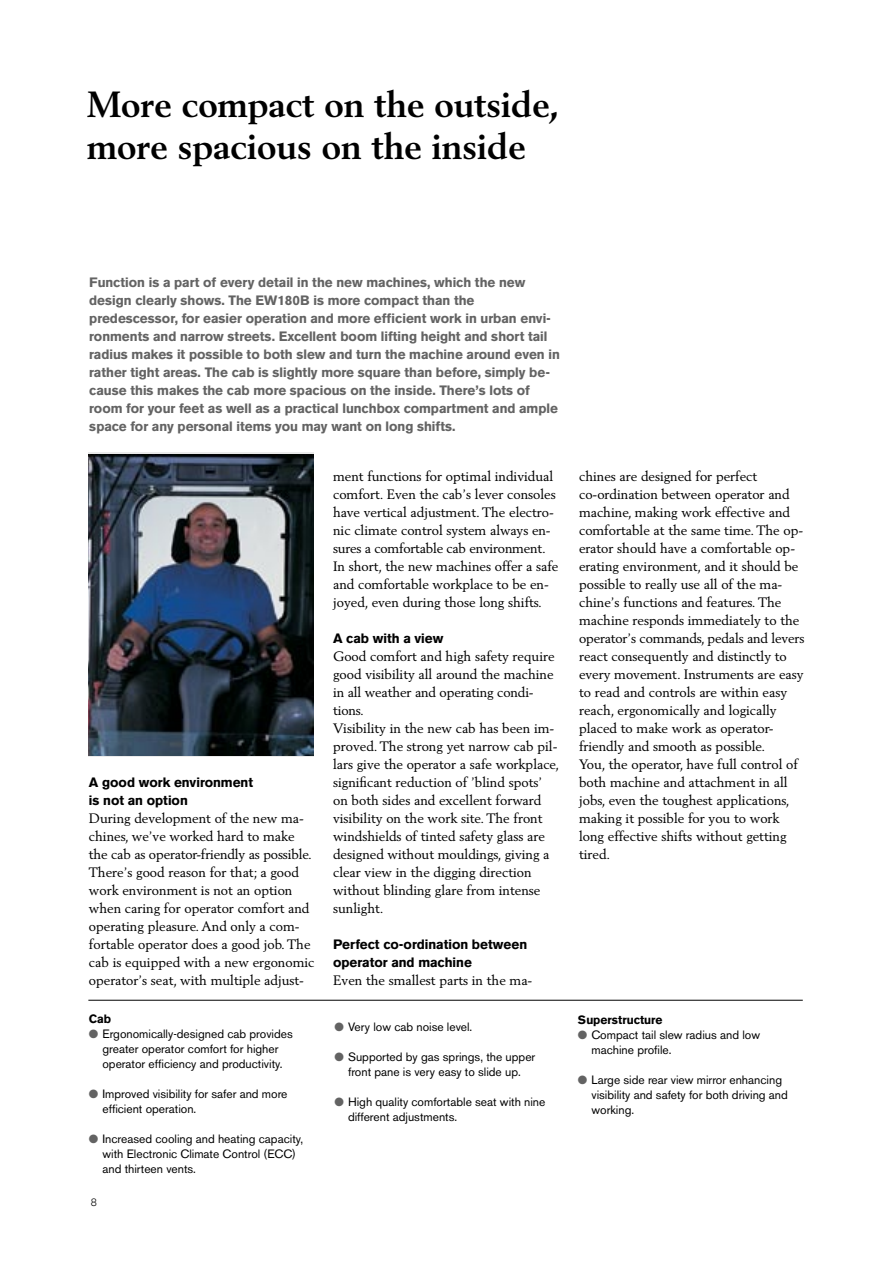
<style>
.page{position:relative;width:893px;height:1263px;background:#fff}
.page>*{position:absolute;margin:0;border:0;box-sizing:border-box;transform-origin:0 0}
.Rubrik{font:700 36px/42px "Volvo Serif";color:#000}
.Brödtext_A{font:13.5px/18px "Volvo Serif Roman";color:#000}
.Ingress_A{font:700 13.5px/18px "Volvo Sans";color:#636363}
.Underrubrik{font:700 13.5px/18px "Volvo Sans";color:#000}
.Benefits_brödtext{font:12px/15px "Volvo Sans";color:#000}
.Benefits_rubrik{font:700 12px "Volvo Sans";color:#000}
.t1{font:300 10.5px "Volvo Sans";color:#000}
.s1{color:#636363}
</style>
<div class="page">
<img style="left:88px;top:454px;width:225px;height:301px">
<hr style="left:88px;top:1000px;width:715px;height:1px;background:#000">
<p class="Rubrik" style="left:87px;top:83px;width:473px">More compact on the outside, more spacious on the inside</p>
<p class="Ingress_A" style="left:89px;top:274px;width:438px">Function is a part of every detail in the new machines, which the new</p>
<p class="Ingress_A" style="left:89px;top:292px;width:472px">design clearly shows. The EW180B is more compact than the predescessor, for easier operation and more efficient work in urban envi&shy;ronments and narrow streets. Excellent boom lifting height and short tail radius makes it possible to both slew and turn the machine around even in rather tight areas. The cab is slightly more square than before, simply be&shy;cause this makes the cab more spacious on the inside. There’s lots of room for your feet as well as a practical lunchbox compartment and ample space for any personal items you may want on long shifts.</p>
<p class="Underrubrik" style="left:89px;top:773px;width:166px">A good work environment is not an option</p>
<p class="Brödtext_A" style="left:89px;top:809px;width:227px">During development of the new ma&shy;chines, we’ve worked hard to make the cab as operator-friendly as possible.<br>There’s good reason for that; a good work environment is not an option when caring for operator comfort and operating pleasure. And only a com&shy;fortable operator does a good job. The cab is equipped with a new ergonomic operator’s seat, with multiple adjust-</p>
<p class="Benefits_rubrik" style="left:89px;top:1012px;width:24px">Cab</p>
<p class="Benefits_brödtext" style="left:89px;top:1026px;width:205px"><span class="s1">●</span> Ergonomically-designed cab provides</p>
<p class="Benefits_brödtext" style="left:102px;top:1041px;width:178px">greater operator comfort for higher</p>
<p class="Benefits_brödtext" style="left:102px;top:1056px;width:182px">operator efficiency and productivity.</p>
<p class="Benefits_brödtext" style="left:89px;top:1086px;width:200px"><span class="s1">●</span> Improved visibility for safer and more</p>
<p class="Benefits_brödtext" style="left:102px;top:1101px;width:95px">efficient operation.</p>
<p class="Benefits_brödtext" style="left:89px;top:1131px;width:216px"><span class="s1">●</span> Increased cooling and heating capacity,</p>
<p class="Benefits_brödtext" style="left:102px;top:1146px;width:195px">with Electronic Climate Control (ECC) and thirteen vents.</p>
<p class="t1" style="left:91px;top:1196px;width:8px">8</p>
<p class="Brödtext_A" style="left:333px;top:467px;width:224px">ment functions for optimal individual comfort. Even the cab’s lever consoles have vertical adjustment. The electro&shy;nic climate control system always en&shy;sures a comfortable cab environment.</p>
<p class="Brödtext_A" style="left:333px;top:557px;width:227px">In short, the new machines offer a safe and comfortable workplace to be en&shy;joyed, even during those long shifts.</p>
<p class="Underrubrik" style="left:333px;top:629px;width:112px">A cab with a view</p>
<p class="Brödtext_A" style="left:333px;top:647px;width:223px">Good comfort and high safety require good visibility all around the machine in all weather and operating condi&shy;tions.</p>
<p class="Brödtext_A" style="left:333px;top:719px;width:228px">Visibility in the new cab has been im&shy;proved. The strong yet narrow cab pil&shy;lars give the operator a safe workplace, significant reduction of ’blind spots’ on both sides and excellent forward visibility on the work site. The front windshields of tinted safety glass are designed without mouldings, giving a clear view in the digging direction without blinding glare from intense sunlight.</p>
<p class="Underrubrik" style="left:333px;top:935px;width:196px">Perfect co-ordination between operator and machine</p>
<p class="Brödtext_A" style="left:333px;top:971px;width:201px">Even the smallest parts in the ma-</p>
<p class="Benefits_brödtext" style="left:334px;top:1019px;width:139px"><span class="s1">●</span> Very low cab noise level.</p>
<p class="Benefits_brödtext" style="left:334px;top:1049px;width:202px;text-align:center"><span class="s1">●</span> Supported by gas springs, the upper front pane is very easy to slide up.</p>
<p class="Benefits_brödtext" style="left:348px;top:1094px;width:199px;text-indent:-14px"><span class="s1">●</span> High quality comfortable seat with nine different adjustments.</p>
<p class="Brödtext_A" style="left:579px;top:467px;width:180px">chines are designed for perfect</p>
<p class="Brödtext_A" style="left:579px;top:485px;width:227px">co-ordination between operator and machine, making work effective and comfortable at the same time. The op&shy;erator should have a comfortable op&shy;erating environment, and it should be possible to really use all of the ma&shy;chine’s functions and features. The machine responds immediately to the operator’s commands, pedals and levers react consequently and distinctly to every movement. Instruments are easy to read and controls are within easy reach, ergonomically and logically placed to make work as operator&shy;friendly and smooth as possible.</p>
<p class="Brödtext_A" style="left:579px;top:755px;width:220px">You, the operator, have full control of both machine and attachment in all jobs, even the toughest applications, making it possible for you to work long effective shifts without getting tired.</p>
<p class="Benefits_rubrik" style="left:578px;top:1012px;width:86px">Superstructure</p>
<p class="Benefits_brödtext" style="left:578px;top:1027px;width:184px"><span class="s1">●</span> Compact tail slew radius and low</p>
<p class="Benefits_brödtext" style="left:591px;top:1042px;width:82px">machine profile.</p>
<p class="Benefits_brödtext" style="left:591px;top:1072px;width:198px;text-indent:-14px"><span class="s1">●</span> Large side rear view mirror enhancing visibility and safety for both driving and working.</p>
</div>
